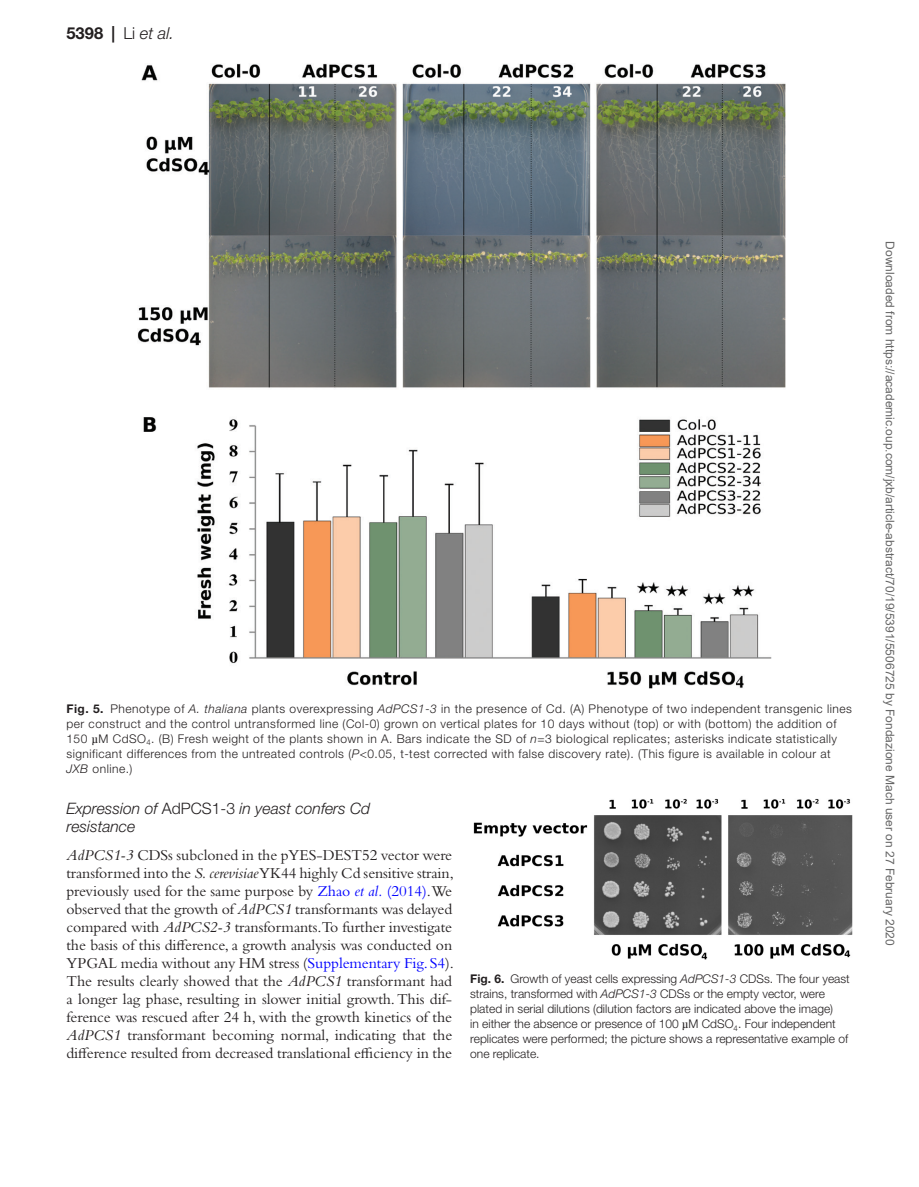
<style>
.page{position:relative;width:919px;height:1187px;background:#fff}
.page>*{position:absolute;margin:0;border:0;box-sizing:border-box;transform-origin:0 0}
.t1{font:700 16.5px "Helvetica Neue LT Std";color:#231f20}
.t2{font:15.75px/18px "Bembo Std";letter-spacing:-.005em;color:#231f20;text-align:justify}
.t3{font:italic 300 15.75px/18px "Helvetica Neue LT Std";color:#231f20}
.t4{font:300 12px/15px "Helvetica Neue LT Std";letter-spacing:.04em;color:#231f20}
.t5{font:300 12px/15px "Helvetica Neue LT Std";color:#231f20}
.t6{font:12px "Arial";color:#666}
.s1{font-weight:300}
.s2{font-weight:300;font-style:italic}
.s3{font-weight:700}
.s4{font-style:italic}
.s5{font-family:"Gandhari Unicode";font-weight:400}
.s6{font-style:normal}
.s7{color:#00f}
.s8{font-style:italic;color:#00f}
</style>
<div class="page">
<img style="left:474px;top:798px;width:378px;height:161px">
<img style="left:137px;top:63px;width:648px;height:625px">
<p class="t1" style="left:66px;top:23px;width:109px">5398 | <span class="s1">Li</span> <span class="s2">et al.</span></p>
<p class="t4" style="left:66px;top:700px;width:787px"><span class="s3">Fig. 5.</span> Phenotype of <span class="s4">A. thaliana</span> plants overexpressing <span class="s4">AdPCS1-3</span> in the presence of Cd. (A) Phenotype of two independent transgenic lines per construct and the control untransformed line (Col-0) grown on vertical plates for 10 days without (top) or with (bottom) the addition of 150 <span class="s5">µ</span>M CdSO<sub>4</sub>. (B) Fresh weight of the plants shown in A. Bars indicate the SD of <span class="s4">n</span>=3 biological replicates; asterisks indicate statistically significant differences from the untreated controls (<span class="s4">P</span>&lt;0.05, t-test corrected with false discovery rate). (This figure is available in colour at <span class="s4">JXB</span> online.)</p>
<p class="t3" style="left:66px;top:798px;width:305px">Expression of <span class="s6">AdPCS1-3</span> in yeast confers Cd resistance</p>
<p class="t2" style="left:66px;top:845px;width:389px"><span class="s4">AdPCS1-3</span> CDSs subcloned in the pYES-DEST52 vector were transformed into the <span class="s4">S. cerevisiae</span> YK44 highly Cd sensitive strain, previously used for the same purpose by <span class="s7">Zhao</span> <span class="s8">et al.</span> <span class="s7">(2014)</span>.We observed that the growth of <span class="s4">AdPCS1</span> transformants was delayed compared with <span class="s4">AdPCS2-3</span> transformants.To further investigate the basis of this difference, a growth analysis was conducted on YPGAL media without any HM stress (<span class="s7">Supplementary Fig. S4</span>).<br>The results clearly showed that the <span class="s4">AdPCS1</span> transformant had a longer lag phase, resulting in slower initial growth. This dif&shy;ference was rescued after 24 h, with the growth kinetics of the <span class="s4">AdPCS1</span> transformant becoming normal, indicating that the difference resulted from decreased translational efficiency in the</p>
<p class="t5" style="left:470px;top:971px;width:381px"><span class="s3">Fig. 6.</span> Growth of yeast cells expressing <span class="s4">AdPCS1-3</span> CDSs. The four yeast strains, transformed with <span class="s4">AdPCS1-3</span> CDSs or the empty vector, were plated in serial dilutions (dilution factors are indicated above the image)<br>in either the absence or presence of 100 <span class="s5">µ</span>M CdSO<sub>4</sub>. Four independent replicates were performed; the picture shows a representative example of one replicate.</p>
<p class="t6" style="left:894px;top:241px;width:705px;rotate:90deg">Downloaded from https://academic.oup.com/jxb/article-abstract/70/19/5391/5506725 by Fondazione Mach user on 27 February 2020</p>
</div>
